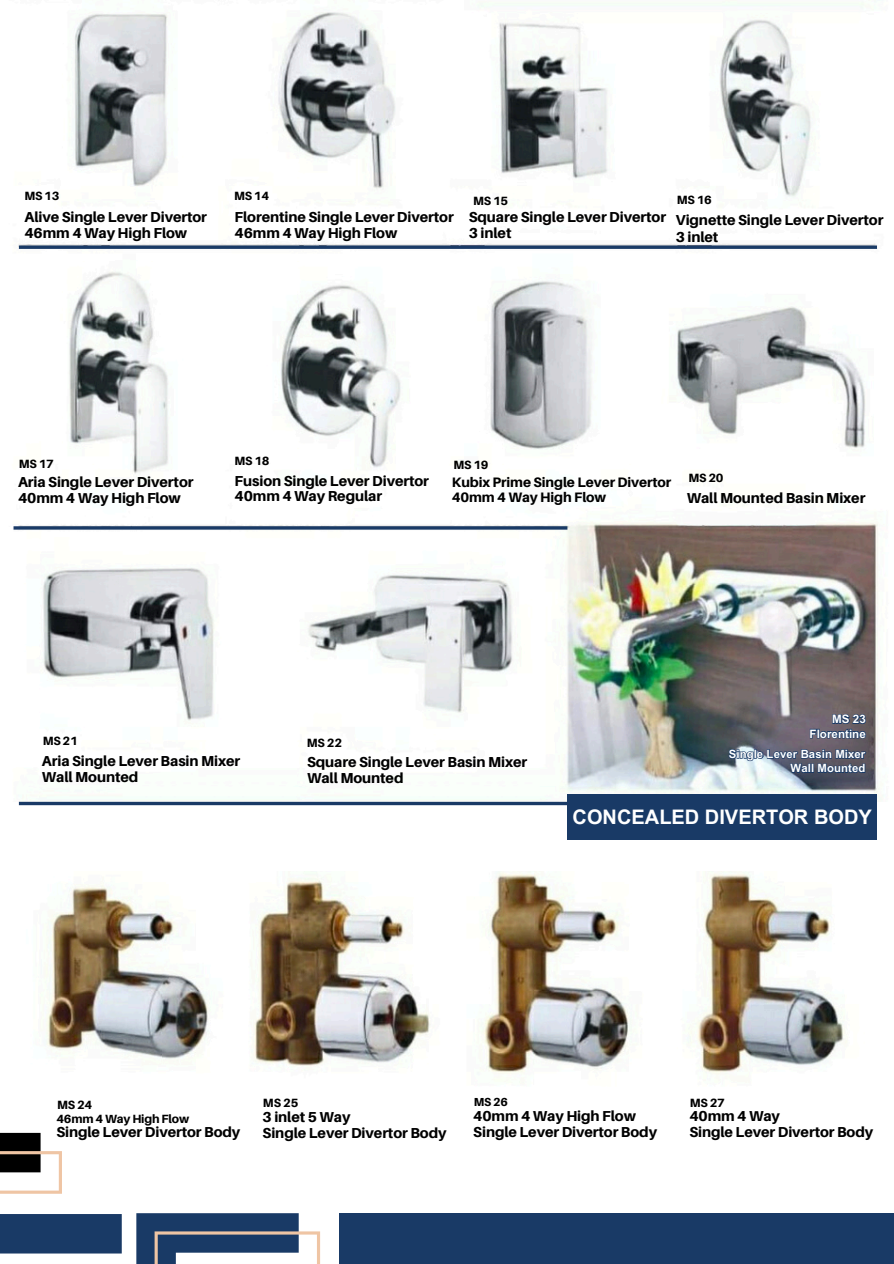
<style>
.page{position:relative;width:894px;height:1264px;background:#fff}
.page>*{position:absolute;margin:0;border:0;box-sizing:border-box;transform-origin:0 0}
.t1{font:700 19.95px "Arial MT Pro";color:#fff}
.t2{font:800 14.4px/15.8px "Aileron";letter-spacing:-.005em;color:#000}
.t3{font:800 13.65px/15px "Aileron";letter-spacing:-.005em;color:#000}
.t4{font:800 12px "Aileron";letter-spacing:-.015em;color:#000}
.t5{font:800 11.85px "Aileron";letter-spacing:-.015em;color:#000}
.t6{font:800 11.7px "Aileron";color:#000}
.t7{font:700 11.55px "Arial MT Pro";color:#fff}
.t8{font:700 11.4px "Arial MT Pro";letter-spacing:.01em;color:#fff}
</style>
<div class="page">
<img style="left:13px;top:2px;width:867px;height:800px">
<img style="left:45px;top:871px;width:802px;height:210px">
<hr style="left:14px;top:526px;width:553px;height:3px;background:#193a66">
<svg style="left:19px;top:245px;width:857px;height:4px;background:#345075"></svg>
<svg style="left:19px;top:801px;width:548px;height:4px;background:#466183"></svg>
<div style="left:567px;top:794px;width:309px;height:45px;background:#193a66"></div>
<svg style="left:0;top:1132px;width:121px;height:122px"></svg>
<svg style="left:136px;top:1213px;width:184px;height:50px"></svg>
<div style="left:339px;top:1213px;width:554px;height:50px;background:#193a66"></div>
<svg style="left:727px;top:698px;width:139px;height:77px;background:#656876"></svg>
<h3 class="t4" style="left:24px;top:189px;width:37px">MS 13</h3>
<h2 class="t2" style="left:24px;top:209px;width:184px">Alive Single Lever Divertor<br>46mm 4 Way High Flow</h2>
<h2 class="t4" style="left:234px;top:189px;width:37px">MS 14</h2>
<h2 class="t2" style="left:234px;top:209px;width:221px">Florentine Single Lever Divertor<br>46mm 4 Way High Flow</h2>
<h2 class="t4" style="left:473px;top:193px;width:37px">MS 15</h2>
<h2 class="t4" style="left:676px;top:192px;width:37px">MS 16</h2>
<h3 class="t2" style="left:468px;top:209px;width:199px">Square Single Lever Divertor<br>3 inlet</h3>
<h2 class="t2" style="left:675px;top:211px;width:209px">Vignette Single Lever Divertor</h2>
<h3 class="t2" style="left:675px;top:228px;width:44px">3 inlet</h3>
<h2 class="t4" style="left:19px;top:456px;width:37px">MS 17</h2>
<h3 class="t4" style="left:234px;top:453px;width:37px">MS 18</h3>
<h2 class="t4" style="left:453px;top:457px;width:37px">MS 19</h2>
<h3 class="t2" style="left:18px;top:474px;width:177px">Aria Single Lever Divertor<br>40mm 4 Way High Flow</h3>
<h2 class="t2" style="left:234px;top:472px;width:196px">Fusion Single Lever Divertor<br>40mm 4 Way Regular</h2>
<h3 class="t3" style="left:451px;top:474px;width:221px">Kubix Prime Single Lever Divertor<br>40mm 4 Way High Flow</h3>
<h3 class="t4" style="left:688px;top:470px;width:37px">MS 20</h3>
<h2 class="t2" style="left:686px;top:490px;width:180px">Wall Mounted Basin Mixer</h2>
<h2 class="t4" style="left:43px;top:733px;width:37px">MS 21</h2>
<p class="t4" style="left:307px;top:735px;width:37px">MS 22</p>
<p class="t2" style="left:42px;top:752px;width:200px">Aria Single Lever Basin Mixer<br>Wall Mounted</p>
<p class="t2" style="left:307px;top:754px;width:222px">Square Single Lever Basin Mixer<br>Wall Mounted</p>
<p class="t7" style="left:832px;top:715px;width:35px">MS 23</p>
<h1 class="t7" style="left:809px;top:729px;width:58px">Florentine</h1>
<h3 class="t8" style="left:728px;top:749px;width:138px">Single Lever Basin Mixer</h3>
<h2 class="t8" style="left:790px;top:764px;width:76px">Wall Mounted</h2>
<h3 class="t1" style="left:572px;top:809px;width:301px">CONCEALED DIVERTOR BODY</h3>
<h3 class="t4" style="left:57px;top:1097px;width:37px">MS 24</h3>
<h3 class="t5" style="left:56px;top:1111px;width:134px">46mm 4 Way High Flow</h3>
<h3 class="t2" style="left:56px;top:1123px;width:185px">Single Lever Divertor Body</h3>
<h2 class="t4" style="left:263px;top:1095px;width:37px">MS 25</h2>
<h3 class="t2" style="left:262px;top:1108px;width:185px">3 inlet 5 Way<br>Single Lever Divertor Body</h3>
<h2 class="t6" style="left:473px;top:1094px;width:36px">MS 26</h2>
<h3 class="t2" style="left:473px;top:1107px;width:185px">40mm 4 Way High Flow<br>Single Lever Divertor Body</h3>
<h2 class="t4" style="left:689px;top:1094px;width:37px">MS 27</h2>
<p class="t2" style="left:689px;top:1108px;width:185px">40mm 4 Way<br>Single Lever Divertor Body</p>
</div>
